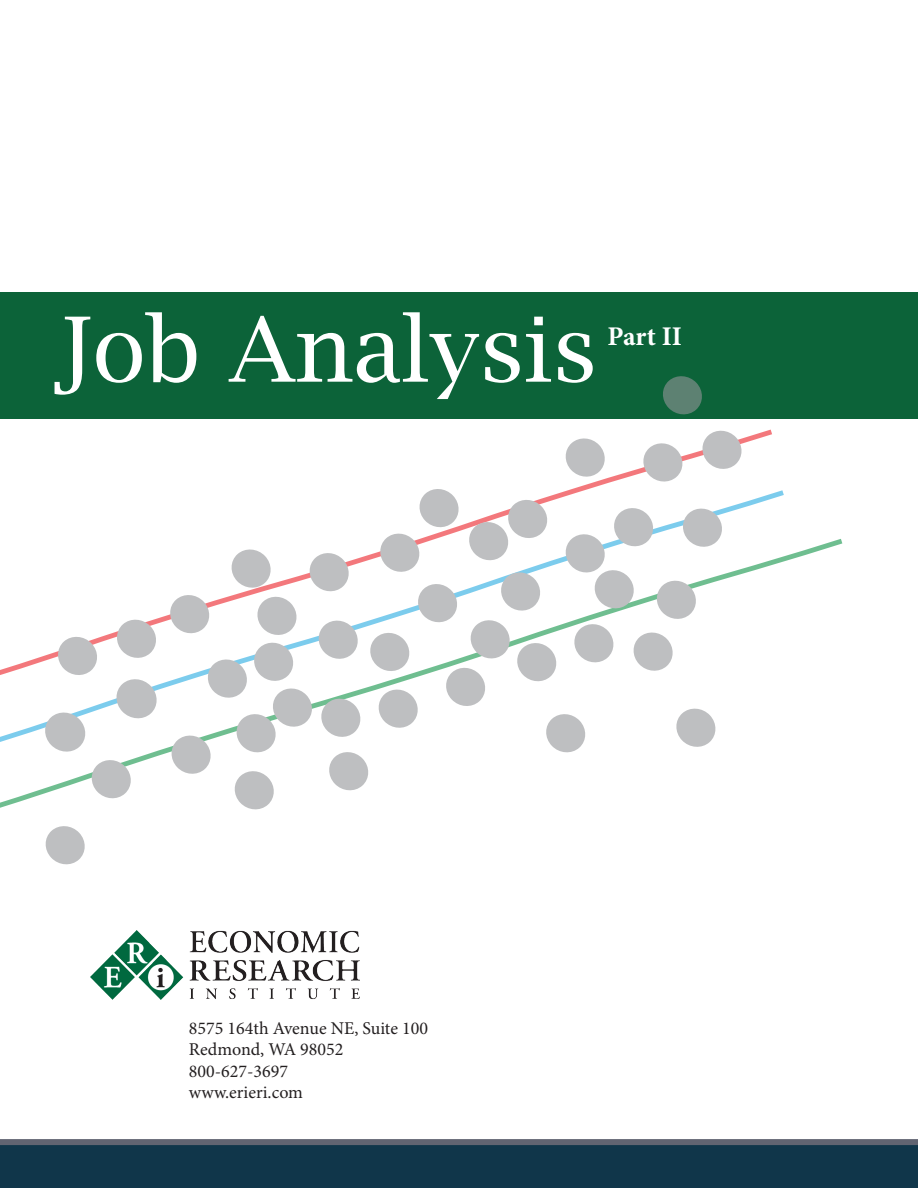
<style>
.page{position:relative;width:918px;height:1188px;background:#fff}
.page>*{position:absolute;margin:0;border:0;box-sizing:border-box;transform-origin:0 0}
.t1{font:90px "Lucida Bright";color:#fff}
.t2{font:700 27px "Minion Pro";color:#fff}
.t3{font:18px "Minion Pro";color:#231f20}
</style>
<div class="page">
<div style="left:0;top:292px;width:918px;height:126px;background:#0c6339"></div>
<img style="left:90px;top:931px;width:270px;height:69px">
<svg style="left:0;top:539px;width:843px;height:269px"></svg>
<svg style="left:663px;top:376px;width:39px;height:39px"></svg>
<svg style="left:43px;top:617px;width:116px;height:183px"></svg>
<svg style="left:45px;top:826px;width:40px;height:39px"></svg>
<svg style="left:168px;top:430px;width:575px;height:380px"></svg>
<div style="left:0;top:1144px;width:918px;height:44px;background:#10364a"></div>
<div style="left:0;top:1139px;width:918px;height:6px;background:#616471"></div>
<p class="t1" style="left:54px;top:298px;width:545px">Job Analysis</p>
<p class="t2" style="left:608px;top:318px;width:76px">Part II</p>
<p class="t3" style="left:189px;top:1016px;width:241px">8575 164th Avenue NE, Suite 100</p>
<p class="t3" style="left:189px;top:1037px;width:156px">Redmond, WA 98052</p>
<p class="t3" style="left:189px;top:1059px;width:101px">800-627-3697</p>
<p class="t3" style="left:189px;top:1081px;width:116px">www.erieri.com</p>
</div>
